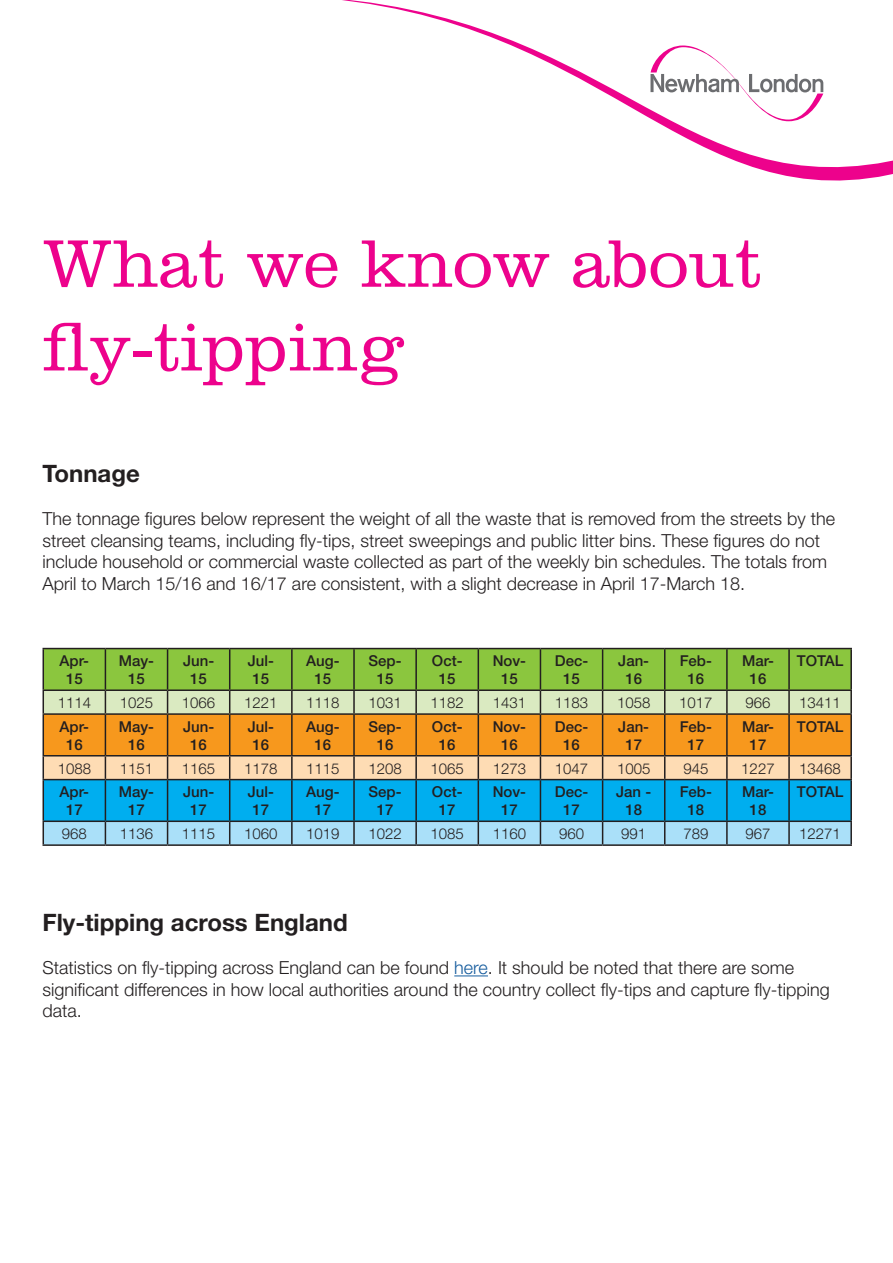
<style>
.page{position:relative;width:893px;height:1263px;background:#fff}
.page>*{position:absolute;margin:0;border:0;box-sizing:border-box;transform-origin:0 0}
.t1{font:300 69.75px/83.7px "Clarendon";color:#ed028c}
.t2{font:700 24px "Helvetica Neue";color:#231f20}
.t3{font:300 18px/21.6px "Helvetica Neue";color:#231f20}
.t4{font:500 15px/18px "Helvetica Neue";color:#231f20;text-align:center}
.t5{font:300 15px "Helvetica Neue";color:#231f20}
.s1{color:#175d9e}
</style>
<div class="page">
<svg style="left:342px;top:0;width:551px;height:181px"></svg>
<hr style="left:454px;top:975px;width:34px;height:1px;background:#175d9e">
<hr style="left:789px;top:648px;width:63px;height:1px;background:#231f20">
<hr style="left:850px;top:649px;width:2px;height:40px;background:#231f20">
<hr style="left:789px;top:689px;width:63px;height:2px;background:#231f20">
<hr style="left:850px;top:691px;width:2px;height:22px;background:#231f20">
<hr style="left:789px;top:713px;width:63px;height:2px;background:#231f20">
<hr style="left:850px;top:715px;width:2px;height:40px;background:#231f20">
<hr style="left:789px;top:755px;width:63px;height:1px;background:#231f20">
<hr style="left:850px;top:756px;width:2px;height:23px;background:#231f20">
<hr style="left:789px;top:779px;width:63px;height:1px;background:#231f20">
<hr style="left:850px;top:780px;width:2px;height:40px;background:#231f20">
<svg style="left:43px;top:648px;width:808px;height:196px;background:#96b689"></svg>
<hr style="left:727px;top:820px;width:62px;height:2px;background:#231f20">
<hr style="left:726px;top:822px;width:2px;height:22px;background:#231f20">
<hr style="left:789px;top:820px;width:63px;height:2px;background:#231f20">
<hr style="left:788px;top:822px;width:2px;height:22px;background:#231f20">
<hr style="left:850px;top:822px;width:2px;height:22px;background:#231f20">
<hr style="left:43px;top:844px;width:62px;height:2px;background:#231f20">
<hr style="left:105px;top:844px;width:63px;height:2px;background:#231f20">
<hr style="left:168px;top:844px;width:62px;height:2px;background:#231f20">
<hr style="left:230px;top:844px;width:62px;height:2px;background:#231f20">
<hr style="left:292px;top:844px;width:62px;height:2px;background:#231f20">
<hr style="left:354px;top:844px;width:62px;height:2px;background:#231f20">
<hr style="left:416px;top:844px;width:62px;height:2px;background:#231f20">
<hr style="left:478px;top:844px;width:62px;height:2px;background:#231f20">
<hr style="left:540px;top:844px;width:63px;height:2px;background:#231f20">
<hr style="left:603px;top:844px;width:62px;height:2px;background:#231f20">
<hr style="left:665px;top:844px;width:62px;height:2px;background:#231f20">
<hr style="left:727px;top:844px;width:62px;height:2px;background:#231f20">
<hr style="left:789px;top:844px;width:63px;height:2px;background:#231f20">
<p class="t1" style="left:43px;top:220px;width:721px">What we know about fly-tipping</p>
<p class="t2" style="left:43px;top:459px;width:99px">Tonnage</p>
<p class="t3" style="left:43px;top:508px;width:794px">The tonnage figures below represent the weight of all the waste that is removed from the streets by the street cleansing teams, including fly-tips, street sweepings and public litter bins. These figures do not include household or commercial waste collected as part of the weekly bin schedules. The totals from April to March 15/16 and 16/17 are consistent, with a slight decrease in April 17-March 18.</p>
<p class="t4" style="left:60px;top:652px;width:31px">Apr-<br>15</p>
<p class="t4" style="left:119px;top:652px;width:37px">May-<br>15</p>
<p class="t4" style="left:183px;top:652px;width:33px">Jun-<br>15</p>
<p class="t4" style="left:248px;top:652px;width:28px">Jul-<br>15</p>
<p class="t4" style="left:306px;top:652px;width:35px">Aug-<br>15</p>
<p class="t4" style="left:369px;top:652px;width:35px">Sep-<br>15</p>
<p class="t4" style="left:432px;top:652px;width:32px">Oct-<br>15</p>
<p class="t4" style="left:493px;top:652px;width:35px">Nov-<br>15</p>
<p class="t4" style="left:555px;top:652px;width:35px">Dec-<br>15</p>
<p class="t4" style="left:618px;top:652px;width:32px">Jan-<br>16</p>
<p class="t4" style="left:680px;top:652px;width:34px">Feb-<br>16</p>
<p class="t4" style="left:742px;top:652px;width:33px">Mar-<br>16</p>
<p class="t4" style="left:797px;top:652px;width:48px">TOTAL</p>
<p class="t5" style="left:58px;top:693px;width:35px">1114</p>
<p class="t5" style="left:120px;top:693px;width:35px">1025</p>
<p class="t5" style="left:182px;top:693px;width:35px">1066</p>
<p class="t5" style="left:244px;top:693px;width:35px">1221</p>
<p class="t5" style="left:306px;top:693px;width:35px">1118</p>
<p class="t5" style="left:368px;top:693px;width:35px">1031</p>
<p class="t5" style="left:431px;top:693px;width:35px">1182</p>
<p class="t5" style="left:493px;top:693px;width:35px">1431</p>
<p class="t5" style="left:555px;top:693px;width:35px">1183</p>
<p class="t5" style="left:617px;top:693px;width:35px">1058</p>
<p class="t5" style="left:679px;top:693px;width:35px">1017</p>
<p class="t5" style="left:745px;top:693px;width:27px">966</p>
<p class="t5" style="left:799px;top:693px;width:43px">13411</p>
<p class="t4" style="left:60px;top:717px;width:31px">Apr-<br>16</p>
<p class="t4" style="left:119px;top:717px;width:37px">May-<br>16</p>
<p class="t4" style="left:183px;top:717px;width:33px">Jun-<br>16</p>
<p class="t4" style="left:248px;top:717px;width:28px">Jul-<br>16</p>
<p class="t4" style="left:306px;top:717px;width:35px">Aug-<br>16</p>
<p class="t4" style="left:369px;top:717px;width:35px">Sep-<br>16</p>
<p class="t4" style="left:432px;top:717px;width:32px">Oct-<br>16</p>
<p class="t4" style="left:493px;top:717px;width:35px">Nov-<br>16</p>
<p class="t4" style="left:555px;top:717px;width:35px">Dec-<br>16</p>
<p class="t4" style="left:618px;top:717px;width:32px">Jan-<br>17</p>
<p class="t4" style="left:680px;top:717px;width:34px">Feb-<br>17</p>
<p class="t4" style="left:742px;top:717px;width:33px">Mar-<br>17</p>
<p class="t4" style="left:797px;top:717px;width:48px">TOTAL</p>
<p class="t5" style="left:58px;top:759px;width:35px">1088</p>
<p class="t5" style="left:120px;top:759px;width:35px">1151</p>
<p class="t5" style="left:182px;top:759px;width:35px">1165</p>
<p class="t5" style="left:244px;top:759px;width:35px">1178</p>
<p class="t5" style="left:306px;top:759px;width:35px">1115</p>
<p class="t5" style="left:368px;top:759px;width:35px">1208</p>
<p class="t5" style="left:431px;top:759px;width:35px">1065</p>
<p class="t5" style="left:493px;top:759px;width:35px">1273</p>
<p class="t5" style="left:555px;top:759px;width:35px">1047</p>
<p class="t5" style="left:617px;top:759px;width:35px">1005</p>
<p class="t5" style="left:683px;top:759px;width:27px">945</p>
<p class="t5" style="left:741px;top:759px;width:35px">1227</p>
<p class="t5" style="left:799px;top:759px;width:43px">13468</p>
<p class="t4" style="left:60px;top:783px;width:31px">Apr-<br>17</p>
<p class="t4" style="left:119px;top:783px;width:37px">May-<br>17</p>
<p class="t4" style="left:183px;top:783px;width:33px">Jun-<br>17</p>
<p class="t4" style="left:248px;top:783px;width:28px">Jul-<br>17</p>
<p class="t4" style="left:306px;top:783px;width:35px">Aug-<br>17</p>
<p class="t4" style="left:369px;top:783px;width:35px">Sep-<br>17</p>
<p class="t4" style="left:432px;top:783px;width:32px">Oct-<br>17</p>
<p class="t4" style="left:493px;top:783px;width:35px">Nov-<br>17</p>
<p class="t4" style="left:555px;top:783px;width:35px">Dec-<br>17</p>
<p class="t4" style="left:616px;top:783px;width:37px">Jan -<br>18</p>
<p class="t4" style="left:680px;top:783px;width:34px">Feb-<br>18</p>
<p class="t4" style="left:742px;top:783px;width:33px">Mar-<br>18</p>
<p class="t4" style="left:797px;top:783px;width:48px">TOTAL</p>
<p class="t5" style="left:62px;top:825px;width:27px">968</p>
<p class="t5" style="left:120px;top:825px;width:35px">1136</p>
<p class="t5" style="left:182px;top:825px;width:35px">1115</p>
<p class="t5" style="left:244px;top:825px;width:35px">1060</p>
<p class="t5" style="left:306px;top:825px;width:35px">1019</p>
<p class="t5" style="left:368px;top:825px;width:35px">1022</p>
<p class="t5" style="left:431px;top:825px;width:35px">1085</p>
<p class="t5" style="left:493px;top:825px;width:35px">1160</p>
<p class="t5" style="left:559px;top:825px;width:27px">960</p>
<p class="t5" style="left:621px;top:825px;width:27px">991</p>
<p class="t5" style="left:683px;top:825px;width:27px">789</p>
<p class="t5" style="left:745px;top:825px;width:27px">967</p>
<p class="t5" style="left:799px;top:825px;width:43px">12271</p>
<p class="t2" style="left:43px;top:907px;width:307px">Fly-tipping across England</p>
<p class="t3" style="left:43px;top:956px;width:789px">Statistics on fly-tipping across England can be found <span class="s1">here</span>. It should be noted that there are some significant differences in how local authorities around the country collect fly-tips and capture fly-tipping data.</p>
</div>
